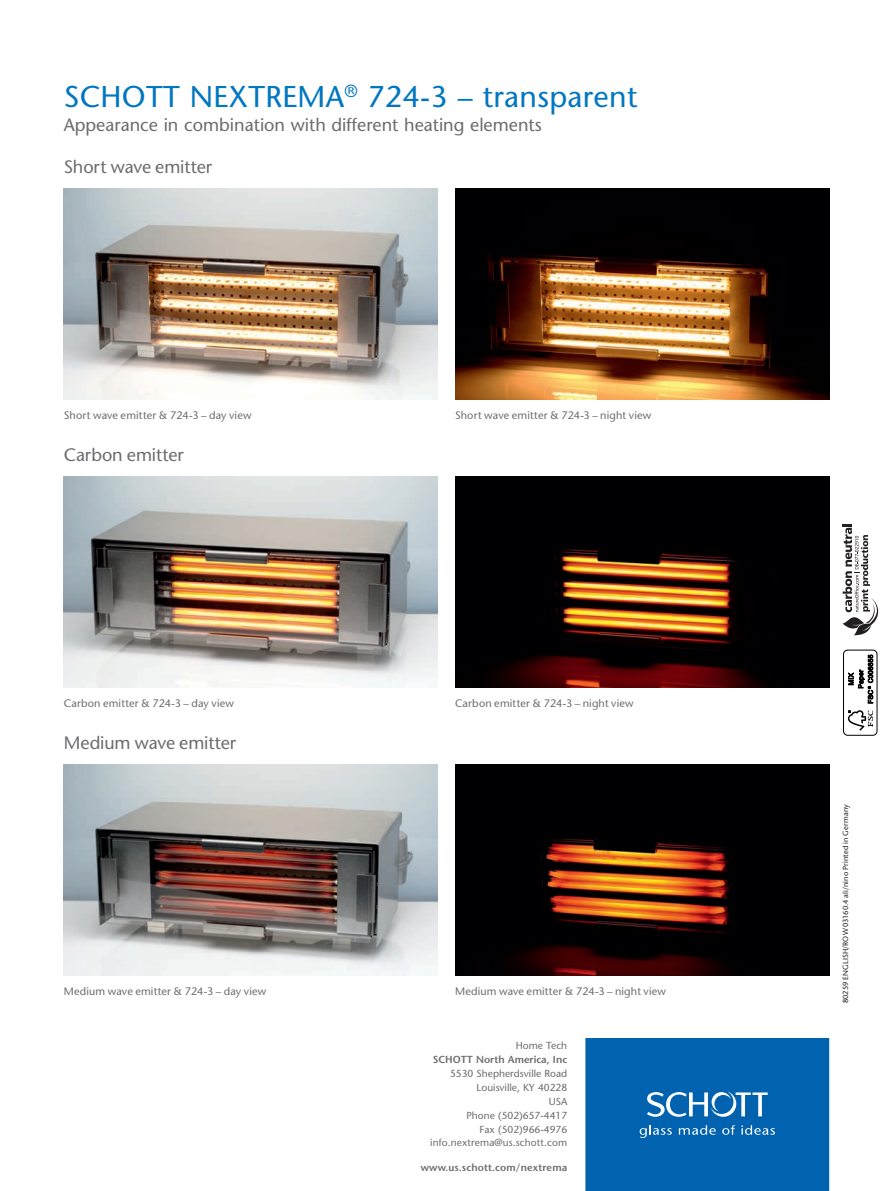
<style>
.page{position:relative;width:893px;height:1191px;background:#fff}
.page>*{position:absolute;margin:0;border:0;box-sizing:border-box;transform-origin:0 0}
.t1{font:500 30px "Stone Sans Std";letter-spacing:.01em;color:#0077c0}
.t2{font:500 18px "Stone Sans Std";color:#6c6d70}
.t3{font:500 10.8px "Stone Sans Std";letter-spacing:.015em;color:#6c6d70}
.t4{font:500 10.2px/14px "Stone Sans Std";color:#6c6d70;text-align:right}
.t5{font:600 10.2px "Stone Sans Std";letter-spacing:.005em;color:#6c6d70}
.t6{font:500 7.5px "Stone Sans Std";letter-spacing:.02em;color:#231f20}
</style>
<div class="page">
<div style="left:585px;top:1038px;width:244px;height:153px;background:#0162b0"></div>
<div style="left:843px;top:649px;width:34px;height:86px;border:1px solid #000;border-radius:4px"></div>
<svg style="left:848px;top:710px;width:25px;height:20px"></svg>
<svg style="left:848px;top:654px;width:25px;height:49px"></svg>
<svg style="left:843px;top:524px;width:35px;height:111px"></svg>
<img style="left:64px;top:188px;width:374px;height:211px">
<img style="left:64px;top:476px;width:374px;height:211px">
<img style="left:64px;top:764px;width:374px;height:211px">
<img style="left:455px;top:188px;width:374px;height:211px">
<img style="left:455px;top:476px;width:374px;height:211px">
<img style="left:455px;top:764px;width:374px;height:211px">
<h1 class="t1" style="left:64px;top:79px;width:575px">SCHOTT NEXTREMA<sup>®</sup> 724-3 – transparent</h1>
<h2 class="t2" style="left:64px;top:114px;width:479px">Appearance in combination with different heating elements</h2>
<h2 class="t2" style="left:64px;top:156px;width:150px">Short wave emitter</h2>
<p class="t3" style="left:64px;top:408px;width:189px">Short wave emitter &amp; 724-3 – day view</p>
<h2 class="t2" style="left:64px;top:444px;width:122px">Carbon emitter</h2>
<p class="t3" style="left:64px;top:696px;width:172px">Carbon emitter &amp; 724-3 – day view</p>
<h2 class="t2" style="left:64px;top:732px;width:174px">Medium wave emitter</h2>
<p class="t3" style="left:64px;top:984px;width:204px">Medium wave emitter &amp; 724-3 – day view</p>
<p class="t3" style="left:455px;top:408px;width:198px">Short wave emitter &amp; 724-3 – night view</p>
<p class="t3" style="left:455px;top:696px;width:180px">Carbon emitter &amp; 724-3 – night view</p>
<p class="t3" style="left:455px;top:984px;width:213px">Medium wave emitter &amp; 724-3 – night view</p>
<p class="t4" style="left:516px;top:1038px;width:53px">Home Tech</p>
<p class="t5" style="left:433px;top:1053px;width:136px">SCHOTT North America, Inc</p>
<p class="t4" style="left:430px;top:1066px;width:139px">5530 Shepherdsville Road<br>Louisville, KY 40228<br>USA<br>Phone (502)657-4417<br>Fax (502)966-4976 info.nextrema@us.schott.com</p>
<p class="t5" style="left:421px;top:1160px;width:148px">www.us.schott.com/nextrema</p>
<p class="t6" style="left:841px;top:1003px;width:201px;rotate:-90deg">80259 ENGLISH/ROW 03160.4 ali/nino Printed in Germany</p>
</div>
